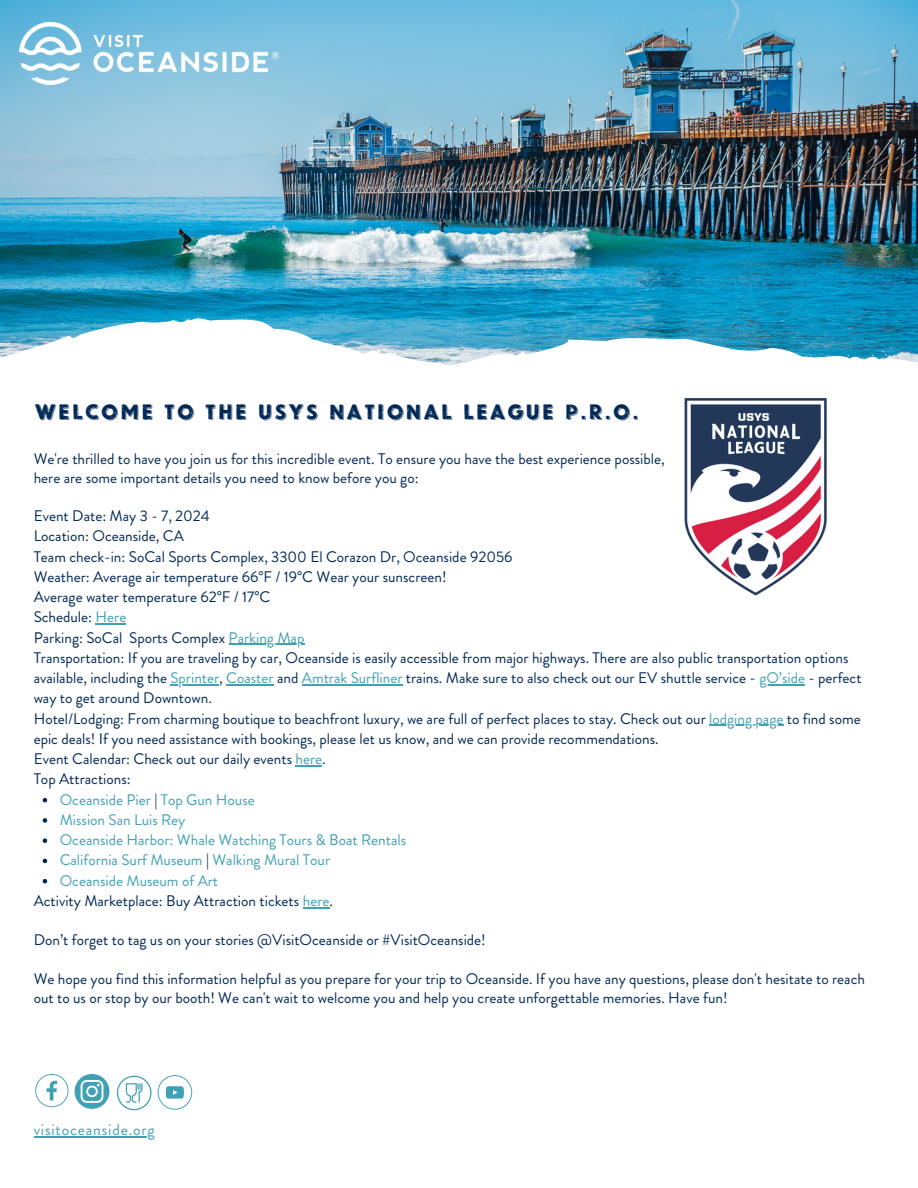
<style>
.page{position:relative;width:918px;height:1188px;background:#fff}
.page>*{position:absolute;margin:0;border:0;box-sizing:border-box;transform-origin:0 0}
.t1{font:21px "Newcastle Combined Rusty";letter-spacing:.05em;color:#002855}
.t2{font:15.75px "Brandon Grotesque";letter-spacing:.05em;color:#3fa1b4}
.t3{font:15.3px/20.2px "Brandon Grotesque";color:#002855}
.t4{font:15.3px "Brandon Grotesque";color:#3fa1b4}
.s1{color:#3fa1b4}
.s2{color:#002855}
</style>
<div class="page">
<img style="left:0;top:0;width:918px;height:366px">
<hr style="left:96px;top:624px;width:30px;height:1px;background:#3fa1b4">
<hr style="left:229px;top:644px;width:75px;height:1px;background:#3fa1b4">
<hr style="left:170px;top:684px;width:49px;height:1px;background:#3fa1b4">
<hr style="left:226px;top:684px;width:48px;height:1px;background:#3fa1b4">
<hr style="left:302px;top:684px;width:101px;height:1px;background:#3fa1b4">
<hr style="left:759px;top:684px;width:46px;height:1px;background:#3fa1b4">
<hr style="left:709px;top:725px;width:74px;height:1px;background:#3fa1b4">
<svg style="left:296px;top:765px;width:26px;height:1px"></svg>
<svg style="left:43px;top:798px;width:4px;height:4px"></svg>
<svg style="left:43px;top:818px;width:4px;height:5px"></svg>
<svg style="left:43px;top:838px;width:4px;height:5px"></svg>
<svg style="left:43px;top:859px;width:4px;height:4px"></svg>
<svg style="left:43px;top:879px;width:4px;height:4px"></svg>
<svg style="left:303px;top:907px;width:26px;height:1px"></svg>
<img style="left:20px;top:23px;width:258px;height:62px">
<svg style="left:35px;top:1074px;width:34px;height:33px"></svg>
<svg style="left:75px;top:1074px;width:34px;height:35px"></svg>
<svg style="left:117px;top:1076px;width:35px;height:34px"></svg>
<svg style="left:158px;top:1075px;width:34px;height:35px"></svg>
<img style="left:685px;top:399px;width:142px;height:196px">
<hr style="left:34px;top:1136px;width:122px;height:1px;background:#3fa1b4">
<p class="t1" style="left:34px;top:398px;width:607px">WELCOME TO THE USYS NATIONAL LEAGUE P.R.O.</p>
<p class="t3" style="left:34px;top:449px;width:633px">We're thrilled to have you join us for this incredible event. To ensure you have the best experience possible,</p>
<h1 class="t3" style="left:34px;top:468px;width:386px">here are some important details you need to know before you go:</h1>
<p class="t3" style="left:34px;top:506px;width:178px">Event Date: May 3 - 7, 2024</p>
<p class="t3" style="left:34px;top:526px;width:152px">Location: Oceanside, CA</p>
<p class="t3" style="left:34px;top:546px;width:480px">Team check-in: SoCal Sports Complex, 3300 El Corazon Dr, Oceanside 92056</p>
<p class="t3" style="left:34px;top:567px;width:414px">Weather: Average air temperature 66°F / 19°C Wear your sunscreen!</p>
<p class="t3" style="left:34px;top:587px;width:238px">Average water temperature 62°F / 17°C</p>
<p class="t3" style="left:34px;top:607px;width:94px">Schedule: <span class="s1">Here</span></p>
<p class="t3" style="left:34px;top:627px;width:272px">Parking: SoCal Sports Complex <span class="s1">Parking Map</span></p>
<p class="t3" style="left:34px;top:648px;width:829px">Transportation: If you are traveling by car, Oceanside is easily accessible from major highways. There are also public transportation options available, including the <span class="s1">Sprinter</span>, <span class="s1">Coaster</span> and <span class="s1">Amtrak Surfliner</span> trains. Make sure to also check out our EV shuttle service - <span class="s1">gO’side</span> - perfect</p>
<p class="t3" style="left:34px;top:688px;width:829px">way to get around Downtown.<br>Hotel/Lodging: From charming boutique to beachfront luxury, we are full of perfect places to stay. Check out our <span class="s1">lodging page</span> to find some</p>
<p class="t3" style="left:34px;top:729px;width:627px">epic deals! If you need assistance with bookings, please let us know, and we can provide recommendations.<br>Event Calendar: Check out our daily events <span class="s1">here</span>.</p>
<p class="t3" style="left:34px;top:769px;width:99px">Top Attractions:</p>
<p class="t4" style="left:60px;top:789px;width:197px">Oceanside Pier <span class="s2">|</span> Top Gun House</p>
<p class="t4" style="left:60px;top:809px;width:127px">Mission San Luis Rey</p>
<p class="t4" style="left:60px;top:829px;width:348px">Oceanside Harbor: Whale Watching Tours &amp; Boat Rentals</p>
<p class="t4" style="left:60px;top:849px;width:272px">California Surf Museum <span class="s2">|</span> Walking Mural Tour</p>
<p class="t4" style="left:60px;top:870px;width:160px">Oceanside Museum of Art</p>
<p class="t3" style="left:34px;top:891px;width:301px">Activity Marketplace: Buy Attraction tickets <span class="s1">here</span>.</p>
<p class="t3" style="left:34px;top:930px;width:454px">Don’t forget to tag us on your stories @VisitOceanside or #VisitOceanside!</p>
<p class="t3" style="left:34px;top:969px;width:833px;line-height:19.2px">We hope you find this information helpful as you prepare for your trip to Oceanside. If you have any questions, please don't hesitate to reach out to us or stop by our booth! We can't wait to welcome you and help you create unforgettable memories. Have fun!</p>
<p class="t2" style="left:34px;top:1119px;width:123px">visitoceanside.org</p>
</div>
